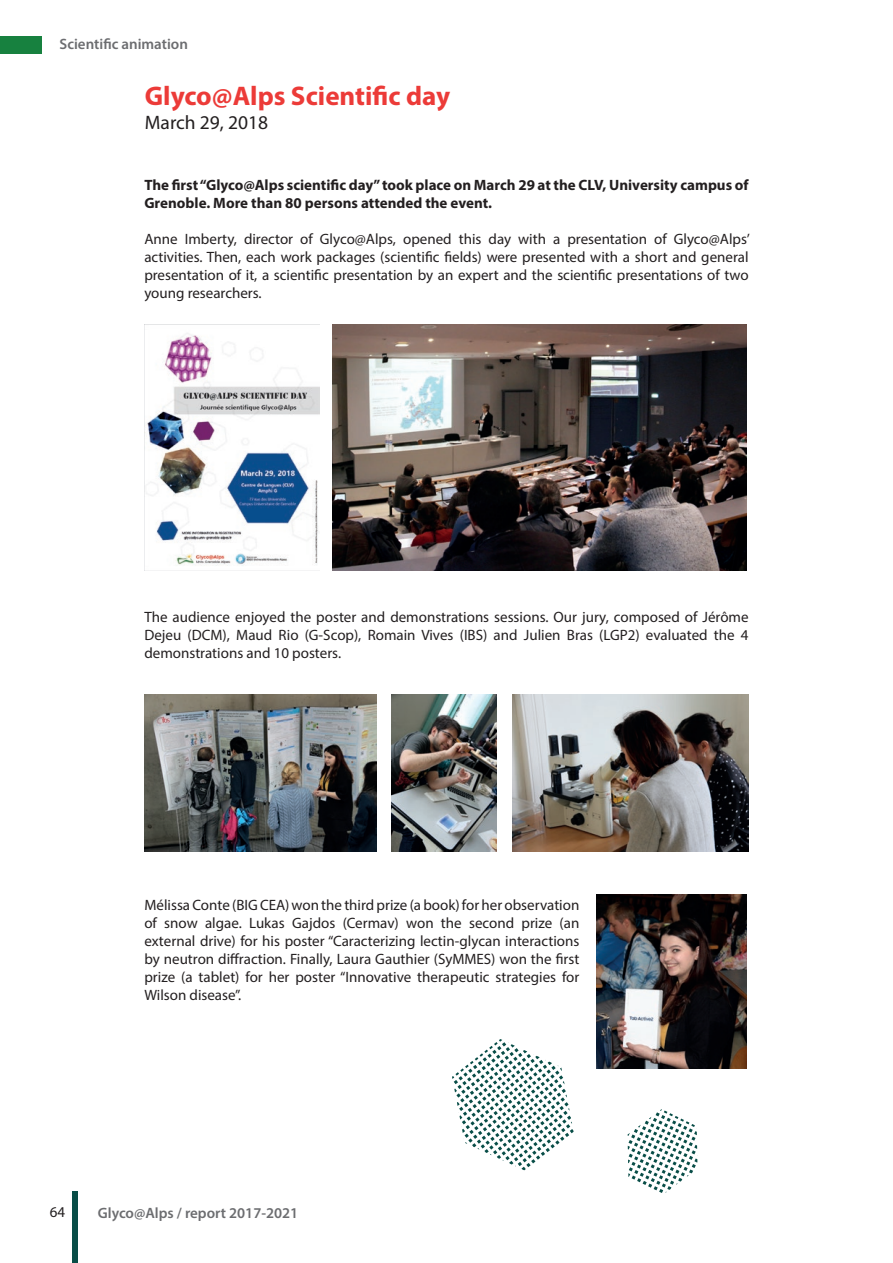
<style>
.page{position:relative;width:893px;height:1263px;background:#fff}
.page>*{position:absolute;margin:0;border:0;box-sizing:border-box;transform-origin:0 0}
.t1{font:700 27px "Myriad Pro";color:#ec3b38}
.t2{font:19.5px "Myriad Pro";color:#231f20}
.t3{font:15px/18px "Myriad Pro";color:#231f20;text-align:justify}
.t4{font:700 15px/18px "Myriad Pro";color:#231f20}
.t5{font:600 15px "Myriad Pro";color:#6c6d70}
</style>
<div class="page">
<img style="left:144px;top:695px;width:233px;height:157px">
<img style="left:392px;top:694px;width:105px;height:158px">
<img style="left:513px;top:695px;width:236px;height:157px">
<img style="left:596px;top:894px;width:151px;height:175px">
<img style="left:332px;top:324px;width:415px;height:247px">
<img style="left:145px;top:324px;width:174px;height:247px">
<svg style="left:452px;top:1039px;width:122px;height:132px"></svg>
<svg style="left:627px;top:1109px;width:71px;height:84px"></svg>
<div style="left:72px;top:1191px;width:5px;height:72px;background:#084d47"></div>
<div style="left:0;top:36px;width:57px;height:17px;background:#17813f"></div>
<div style="left:43px;top:31px;width:241px;height:24px;background:#fff"></div>
<p class="t5" style="left:60px;top:34px;width:130px">Scientific animation</p>
<h1 class="t1" style="left:145px;top:79px;width:307px">Glyco@Alps Scientific day</h1>
<h2 class="t2" style="left:145px;top:110px;width:125px">March 29, 2018</h2>
<p class="t4" style="left:144px;top:175px;width:606px">The first “Glyco@Alps scientific day” took place on March 29 at the CLV, University campus of<br>Grenoble. More than 80 persons attended the event.</p>
<p class="t3" style="left:144px;top:230px;width:607px">Anne Imberty, director of Glyco@Alps, opened this day with a presentation of Glyco@Alps’ activities. Then, each work packages (scientific fields) were presented with a short and general presentation of it, a scientific presentation by an expert and the scientific presentations of two young researchers.</p>
<p class="t3" style="left:144px;top:608px;width:606px">The audience enjoyed the poster and demonstrations sessions. Our jury, composed of Jérôme Dejeu (DCM), Maud Rio (G-Scop), Romain Vives (IBS) and Julien Bras (LGP2) evaluated the 4 demonstrations and 10 posters.</p>
<p class="t3" style="left:144px;top:896px;width:437px">Mélissa Conte (BIG CEA) won the third prize (a book) for her observation of snow algae. Lukas Gajdos (Cermav) won the second prize (an external drive) for his poster “Caracterizing lectin-glycan interactions by neutron diffraction. Finally, Laura Gauthier (SyMMES) won the first prize (a tablet) for her poster “Innovative therapeutic strategies for Wilson disease”.</p>
<p class="t3" style="left:50px;top:1203px;width:17px">64</p>
<p class="t5" style="left:98px;top:1203px;width:202px">Glyco@Alps / report 2017-2021</p>
</div>
